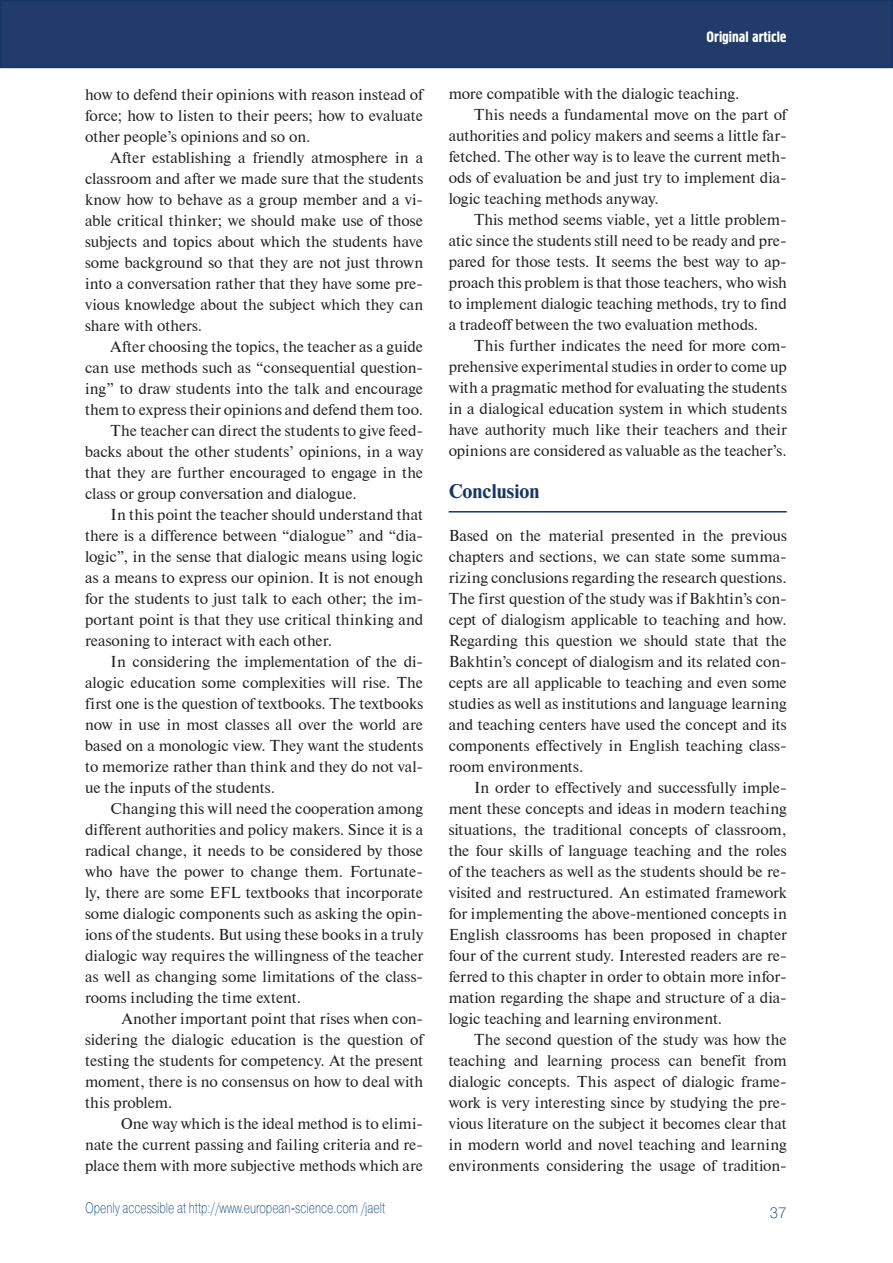
<style>
.page{position:relative;width:893px;height:1263px;background:#fff}
.page>*{position:absolute;margin:0;border:0;box-sizing:border-box;transform-origin:0 0}
.t1{font:18.75px "Newton C Bold";color:#153566}
.t2{font:15.75px/21px "Newton CTT";color:#231f20;text-align:justify}
.t3{font:15px "Pragmatica Light C";color:#134789;scale:.75 1}
.t4{font:15px "Hermes C";color:#fff}
.t5{font:15px "Pragmatica Light C";color:#134789}
</style>
<div class="page">
<div style="left:1px;top:1px;width:891px;height:66px;background:#213c6b"></div>
<div style="left:0;top:0;width:893px;height:68px;border:2px solid #153566"></div>
<hr style="left:449px;top:511px;width:338px;height:2px;background:#153566">
<p class="t2" style="left:85px;top:84px;width:339px">how to defend their opinions with reason instead of force; how to listen to their peers; how to evaluate other people’s opinions and so on.</p>
<p class="t2" style="left:85px;top:147px;width:340px;text-indent:26px">After establishing a friendly atmosphere in a classroom and after we made sure that the students know how to behave as a group member and a vi&shy;able critical thinker; we should make use of those subjects and topics about which the students have some background so that they are not just thrown into a conversation rather that they have some pre&shy;vious knowledge about the subject which they can share with others.</p>
<p class="t2" style="left:111px;top:336px;width:314px">After choosing the topics, the teacher as a guide</p>
<p class="t2" style="left:85px;top:357px;width:340px">can use methods such as “consequential question-</p>
<p class="t2" style="left:85px;top:378px;width:340px">ing” to draw students into the talk and encourage</p>
<p class="t2" style="left:85px;top:399px;width:340px">them to express their opinions and defend them too.</p>
<p class="t2" style="left:111px;top:420px;width:314px">The teacher can direct the students to give feed-</p>
<p class="t2" style="left:85px;top:441px;width:340px">backs about the other students’ opinions, in a way</p>
<p class="t2" style="left:85px;top:462px;width:340px">that they are further encouraged to engage in the</p>
<p class="t2" style="left:85px;top:483px;width:273px">class or group conversation and dialogue.</p>
<p class="t2" style="left:111px;top:504px;width:314px">In this point the teacher should understand that</p>
<p class="t2" style="left:85px;top:525px;width:340px">there is a difference between “dialogue” and “dia-</p>
<p class="t2" style="left:85px;top:546px;width:340px">logic”, in the sense that dialogic means using logic</p>
<p class="t2" style="left:85px;top:567px;width:340px">as a means to express our opinion. It is not enough</p>
<p class="t2" style="left:85px;top:588px;width:339px">for the students to just talk to each other; the im-</p>
<p class="t2" style="left:85px;top:609px;width:340px">portant point is that they use critical thinking and</p>
<p class="t2" style="left:85px;top:630px;width:248px">reasoning to interact with each other.</p>
<p class="t2" style="left:111px;top:651px;width:314px">In considering the implementation of the di-</p>
<p class="t2" style="left:85px;top:672px;width:340px">alogic education some complexities will rise. The</p>
<p class="t2" style="left:85px;top:693px;width:340px">first one is the question of textbooks. The textbooks</p>
<p class="t2" style="left:85px;top:714px;width:340px">now in use in most classes all over the world are</p>
<p class="t2" style="left:85px;top:735px;width:340px">based on a monologic view. They want the students</p>
<p class="t2" style="left:85px;top:756px;width:340px">to memorize rather than think and they do not val-</p>
<p class="t2" style="left:85px;top:777px;width:192px">ue the inputs of the students.</p>
<p class="t2" style="left:111px;top:798px;width:314px">Changing this will need the cooperation among</p>
<p class="t2" style="left:85px;top:819px;width:340px">different authorities and policy makers. Since it is a</p>
<p class="t2" style="left:85px;top:840px;width:340px">radical change, it needs to be considered by those</p>
<p class="t2" style="left:85px;top:861px;width:340px">who have the power to change them. Fortunate-</p>
<p class="t2" style="left:85px;top:882px;width:340px">ly, there are some EFL textbooks that incorporate</p>
<p class="t2" style="left:85px;top:903px;width:340px">some dialogic components such as asking the opin-</p>
<p class="t2" style="left:85px;top:924px;width:340px">ions of the students. But using these books in a truly</p>
<p class="t2" style="left:85px;top:945px;width:339px">dialogic way requires the willingness of the teacher</p>
<p class="t2" style="left:85px;top:966px;width:340px">as well as changing some limitations of the class-</p>
<p class="t2" style="left:85px;top:987px;width:218px">rooms including the time extent.</p>
<p class="t2" style="left:122px;top:1008px;width:303px">Another important point that rises when con-</p>
<p class="t2" style="left:85px;top:1029px;width:340px">sidering the dialogic education is the question of</p>
<p class="t2" style="left:85px;top:1050px;width:340px">testing the students for competency. At the present</p>
<p class="t2" style="left:85px;top:1071px;width:340px">moment, there is no consensus on how to deal with</p>
<p class="t2" style="left:85px;top:1092px;width:89px">this problem.</p>
<p class="t2" style="left:121px;top:1113px;width:304px">One way which is the ideal method is to elimi-</p>
<p class="t2" style="left:85px;top:1134px;width:340px">nate the current passing and failing criteria and re-</p>
<p class="t2" style="left:85px;top:1155px;width:339px">place them with more subjective methods which are</p>
<p class="t3" style="left:85px;top:1202px;width:401px">Openly accessible at http://www.european-science.com /jaelt</p>
<p class="t4" style="left:706px;top:32px;width:82px">Original article</p>
<p class="t2" style="left:449px;top:83px;width:292px">more compatible with the dialogic teaching.</p>
<p class="t2" style="left:474px;top:104px;width:314px">This needs a fundamental move on the part of</p>
<p class="t2" style="left:449px;top:125px;width:340px">authorities and policy makers and seems a little far-</p>
<p class="t2" style="left:449px;top:146px;width:340px">fetched. The other way is to leave the current meth-</p>
<p class="t2" style="left:449px;top:167px;width:340px">ods of evaluation be and just try to implement dia-</p>
<p class="t2" style="left:449px;top:188px;width:212px">logic teaching methods anyway.</p>
<p class="t2" style="left:474px;top:209px;width:314px">This method seems viable, yet a little problem-</p>
<p class="t2" style="left:449px;top:230px;width:340px">atic since the students still need to be ready and pre-</p>
<p class="t2" style="left:449px;top:251px;width:340px">pared for those tests. It seems the best way to ap-</p>
<p class="t2" style="left:449px;top:272px;width:340px">proach this problem is that those teachers, who wish</p>
<p class="t2" style="left:449px;top:293px;width:340px">to implement dialogic teaching methods, try to find</p>
<p class="t2" style="left:449px;top:314px;width:311px">a tradeoff between the two evaluation methods.</p>
<p class="t2" style="left:474px;top:335px;width:314px">This further indicates the need for more com-</p>
<p class="t2" style="left:449px;top:356px;width:340px">prehensive experimental studies in order to come up</p>
<p class="t2" style="left:449px;top:377px;width:340px">with a pragmatic method for evaluating the students</p>
<p class="t2" style="left:449px;top:398px;width:340px">in a dialogical education system in which students</p>
<p class="t2" style="left:449px;top:419px;width:340px">have authority much like their teachers and their</p>
<p class="t2" style="left:449px;top:440px;width:340px">opinions are considered as valuable as the teacher’s.</p>
<p class="t1" style="left:449px;top:484px;width:92px">Conclusion</p>
<p class="t2" style="left:449px;top:525px;width:340px">Based on the material presented in the previous chapters and sections, we can state some summa&shy;rizing conclusions regarding the research questions.<br>The first question of the study was if Bakhtin’s con&shy;cept of dialogism applicable to teaching and how.<br>Regarding this question we should state that the Bakhtin’s concept of dialogism and its related con&shy;cepts are all applicable to teaching and even some studies as well as institutions and language learning and teaching centers have used the concept and its components effectively in English teaching class&shy;room environments.</p>
<p class="t2" style="left:449px;top:777px;width:340px;text-indent:26px">In order to effectively and successfully imple&shy;ment these concepts and ideas in modern teaching situations, the traditional concepts of classroom, the four skills of language teaching and the roles of the teachers as well as the students should be re&shy;visited and restructured. An estimated framework for implementing the above-mentioned concepts in English classrooms has been proposed in chapter four of the current study. Interested readers are re&shy;ferred to this chapter in order to obtain more infor&shy;mation regarding the shape and structure of a dia&shy;logic teaching and learning environment.</p>
<p class="t2" style="left:449px;top:1029px;width:340px;text-indent:26px">The second question of the study was how the teaching and learning process can benefit from dialogic concepts. This aspect of dialogic frame&shy;work is very interesting since by studying the pre&shy;vious literature on the subject it becomes clear that in modern world and novel teaching and learning environments considering the usage of tradition-</p>
<p class="t5" style="left:770px;top:1208px;width:18px">37</p>
</div>
